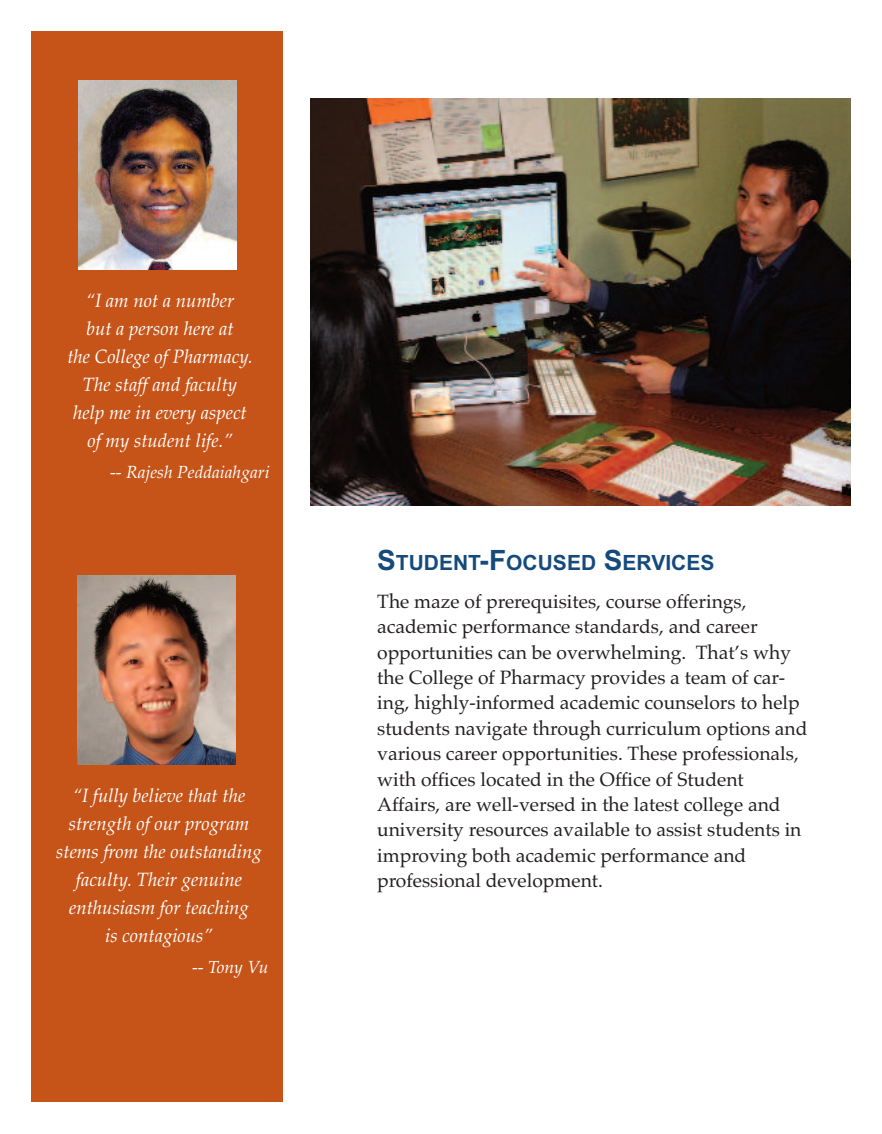
<style>
.page{position:relative;width:882px;height:1134px;background:#fff}
.page>*{position:absolute;margin:0;border:0;box-sizing:border-box;transform-origin:0 0}
.t1{font:700 21px "Arial";color:#144a7c}
.t2{font:19.25px/25.4px "Palatino";color:#231f20}
.t3{font:italic 19.25px/28px "Palatino";color:#fff;text-align:center}
.t4{font:italic 17.5px "Palatino";color:#fff}
.s1{font-size:28px}
</style>
<div class="page">
<img style="left:311px;top:98px;width:539px;height:408px">
<div style="left:32px;top:32px;width:252px;height:1070px;background:#c65419"></div>
<img style="left:79px;top:80px;width:157px;height:189px">
<img style="left:78px;top:575px;width:157px;height:189px">
<p class="t3" style="left:67px;top:286px;width:187px">“I am not a number<br>but a person here at<br>the College of Pharmacy.<br>The staff and faculty help me in every aspect of my student life.”</p>
<p class="t4" style="left:110px;top:462px;width:161px">-- Rajesh Peddaiahgari</p>
<p class="t3" style="left:56px;top:781px;width:207px">“I fully believe that the strength of our program stems from the outstanding faculty. Their genuine enthusiasm for teaching<br>is contagious”</p>
<p class="t4" style="left:192px;top:957px;width:78px">-- Tony Vu</p>
<p class="t1" style="left:377px;top:551px;width:339px"><span class="s1">S</span>TUDENT<span class="s1">-F</span>OCUSED <span class="s1">S</span>ERVICES</p>
<p class="t2" style="left:377px;top:588px;width:432px">The maze of prerequisites, course offerings, academic performance standards, and career opportunities can be overwhelming. That’s why the College of Pharmacy provides a team of car&shy;ing, highly-informed academic counselors to help students navigate through curriculum options and various career opportunities. These professionals, with offices located in the Office of Student Affairs, are well-versed in the latest college and university resources available to assist students in improving both academic performance and professional development.</p>
</div>
